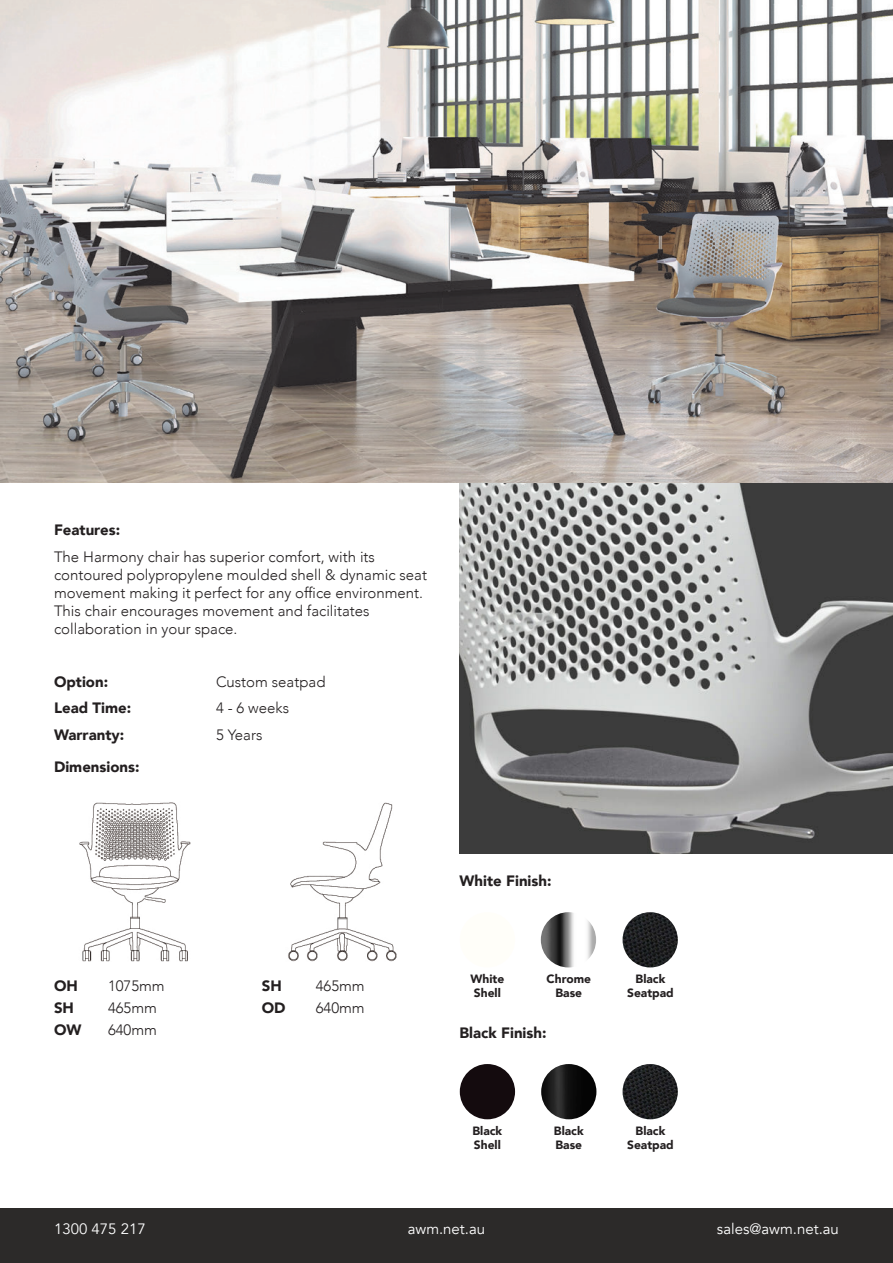
<style>
.page{position:relative;width:893px;height:1263px;background:#fff}
.page>*{position:absolute;margin:0;border:0;box-sizing:border-box;transform-origin:0 0}
.t1{font:300 15px/18px "Avenir";color:#231f20}
.t2{font:900 15px "Avenir";color:#231f20}
.t3{font:15px "Avenir";color:#fff}
.t4{font:900 12px "Avenir";color:#231f20}
</style>
<div class="page">
<div style="left:0;top:1209px;width:893px;height:54px;background:#2c2a29"></div>
<img style="left:541px;top:1064px;width:55px;height:55px;border-radius:28px">
<img style="left:541px;top:912px;width:55px;height:55px;border-radius:28px">
<img style="left:623px;top:912px;width:55px;height:55px;border-radius:28px">
<img style="left:623px;top:1064px;width:55px;height:55px;border-radius:28px">
<div style="left:460px;top:1064px;width:55px;height:55px;background:#140b0e;border-radius:28px"></div>
<img style="left:79px;top:802px;width:112px;height:160px">
<img style="left:288px;top:802px;width:109px;height:160px">
<img style="left:460px;top:483px;width:433px;height:371px">
<img style="left:0;top:0;width:893px;height:483px">
<p class="t2" style="left:54px;top:517px;width:68px">Features:</p>
<p class="t1" style="left:54px;top:548px;width:374px">The Harmony chair has superior comfort, with its contoured polypropylene moulded shell &amp; dynamic seat movement making it perfect for any office environment.<br>This chair encourages movement and facilitates collaboration in your space.</p>
<p class="t2" style="left:54px;top:669px;width:56px">Option:</p>
<p class="t1" style="left:216px;top:673px;width:111px">Custom seatpad</p>
<p class="t2" style="left:54px;top:695px;width:79px">Lead Time:</p>
<p class="t1" style="left:216px;top:699px;width:75px">4 - 6 weeks</p>
<p class="t2" style="left:54px;top:722px;width:72px">Warranty:</p>
<p class="t1" style="left:216px;top:726px;width:48px">5 Years</p>
<p class="t2" style="left:54px;top:754px;width:87px">Dimensions:</p>
<p class="t2" style="left:54px;top:973px;width:25px">OH</p>
<p class="t1" style="left:108px;top:977px;width:58px">1075mm</p>
<p class="t2" style="left:54px;top:995px;width:21px">SH</p>
<p class="t1" style="left:108px;top:999px;width:50px">465mm</p>
<p class="t2" style="left:54px;top:1017px;width:29px">OW</p>
<p class="t1" style="left:108px;top:1021px;width:50px">640mm</p>
<p class="t2" style="left:262px;top:973px;width:21px">SH</p>
<p class="t1" style="left:316px;top:977px;width:50px">465mm</p>
<p class="t2" style="left:262px;top:995px;width:25px">OD</p>
<p class="t1" style="left:316px;top:999px;width:50px">640mm</p>
<p class="t2" style="left:460px;top:868px;width:93px">White Finish:</p>
<p class="t4" style="left:471px;top:968px;width:35px">White</p>
<p class="t4" style="left:474px;top:983px;width:28px">Shell</p>
<p class="t4" style="left:547px;top:968px;width:46px">Chrome</p>
<p class="t4" style="left:555px;top:983px;width:28px">Base</p>
<p class="t2" style="left:460px;top:1020px;width:88px">Black Finish:</p>
<p class="t4" style="left:472px;top:1120px;width:31px">Black</p>
<p class="t4" style="left:474px;top:1135px;width:28px">Shell</p>
<p class="t4" style="left:554px;top:1120px;width:31px">Black</p>
<p class="t4" style="left:555px;top:1135px;width:28px">Base</p>
<p class="t4" style="left:636px;top:968px;width:31px">Black</p>
<p class="t4" style="left:627px;top:983px;width:48px">Seatpad</p>
<p class="t4" style="left:636px;top:1120px;width:31px">Black</p>
<p class="t4" style="left:627px;top:1135px;width:48px">Seatpad</p>
<p class="t3" style="left:54px;top:1220px;width:93px">1300 475 217</p>
<p class="t3" style="left:408px;top:1220px;width:79px">awm.net.au</p>
<p class="t3" style="left:717px;top:1220px;width:124px">sales@awm.net.au</p>
</div>
